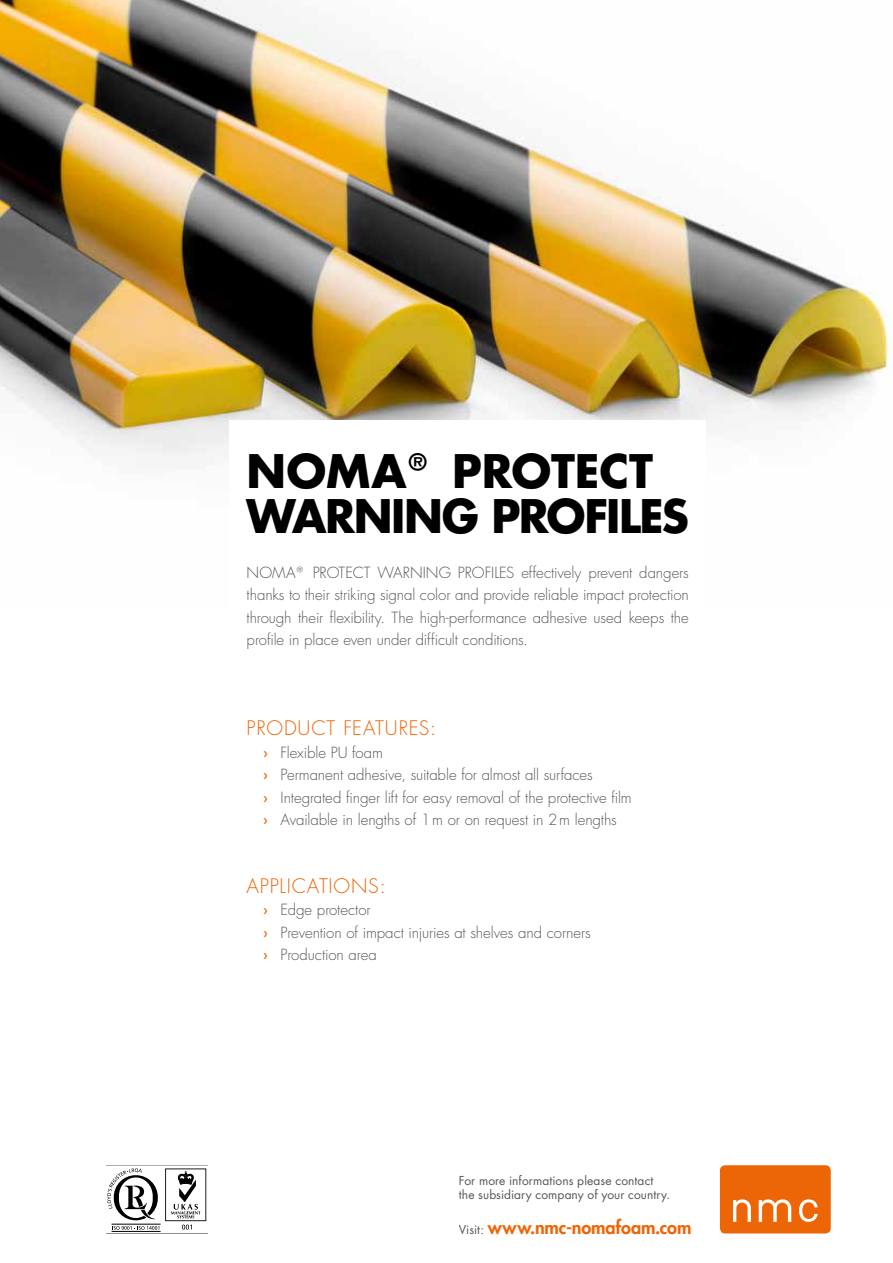
<style>
.page{position:relative;width:893px;height:1263px;background:#fff}
.page>*{position:absolute;margin:0;border:0;box-sizing:border-box;transform-origin:0 0}
.t1{font:700 45px/45px "Futura CE";letter-spacing:-.03em;color:#000}
.t2{font:300 19.5px "Futura CE";letter-spacing:.04em;color:#ec6608}
.t3{font:800 18px "Futura CE";letter-spacing:-.005em;color:#ec6608}
.t4{font:300 15px/22.5px "Futura CE";letter-spacing:-.005em;color:#575756}
.t5{font:12px/14.4px "Futura CE";letter-spacing:.01em;color:#575756}
.s1{font-family:"Frutiger CE";font-weight:400;color:#ec6608}
.s2{font-weight:400;font-size:12px;color:#575756}
</style>
<div class="page">
<img style="left:0;top:0;width:893px;height:457px">
<div style="left:230px;top:420px;width:476px;height:720px;background:#fff"></div>
<svg style="left:106px;top:1165px;width:101px;height:69px"></svg>
<div style="left:720px;top:1165px;width:111px;height:68px;background:#ec6608;border-radius:5px"></div>
<svg style="left:733px;top:1199px;width:85px;height:23px"></svg>
<h1 class="t1" style="left:247px;top:446px;width:444px">NOMA® PROTECT<br>WARNING PROFILES</h1>
<p class="t4" style="left:247px;top:561px;width:444px;text-align:justify">NOMA® PROTECT WARNING PROFILES effectively prevent dangers thanks to their striking signal color and provide reliable impact protection through their flexibility. The high-performance adhesive used keeps the profile in place even under difficult conditions.</p>
<h2 class="t2" style="left:247px;top:715px;width:191px">PRODUCT FEATURES:</h2>
<p class="t4" style="left:264px;top:741px;width:370px"><span class="s1">›</span> Flexible PU foam<br><span class="s1">›</span> Permanent adhesive, suitable for almost all surfaces<br><span class="s1">›</span> Integrated finger lift for easy removal of the protective film <span class="s1">›</span> Available in lengths of 1m or on request in 2m lengths</p>
<h2 class="t2" style="left:247px;top:873px;width:141px">APPLICATIONS:</h2>
<p class="t4" style="left:264px;top:898px;width:329px"><span class="s1">›</span> Edge protector<br><span class="s1">›</span> Prevention of impact injuries at shelves and corners <span class="s1">›</span> Production area</p>
<p class="t5" style="left:459px;top:1173px;width:213px">For more informations please contact the subsidiary company of your country.</p>
<p class="t3" style="left:459px;top:1214px;width:234px"><span class="s2">Visit:</span> www.nmc-nomafoam.com</p>
</div>
